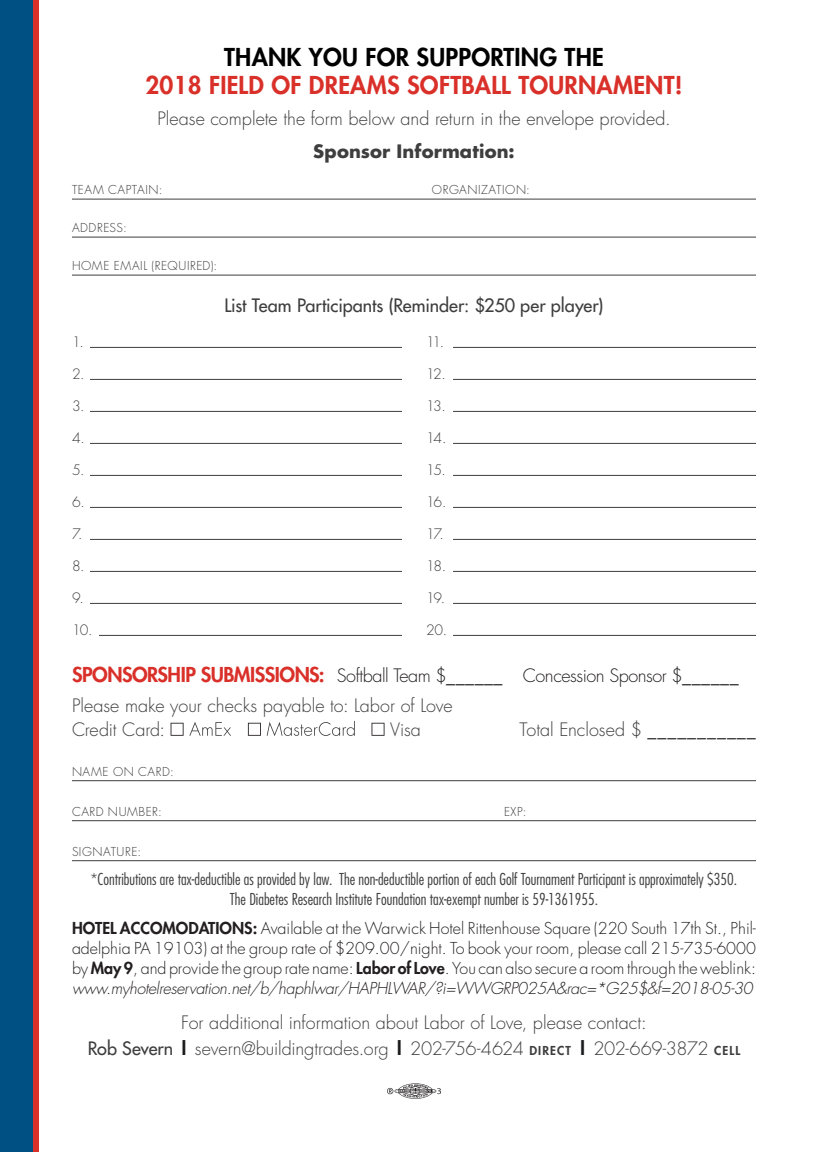
<style>
.page{position:relative;width:828px;height:1152px;background:#fff}
.page>*{position:absolute;margin:0;border:0;box-sizing:border-box;transform-origin:0 0}
.t1{font:800 24px "Futura";letter-spacing:.01em;color:#d93029}
.t2{font:800 24px "Futura";letter-spacing:.01em;color:#000001}
.t3{font:300 18px/29.6px "Futura";letter-spacing:-.005em;color:#3e3e3f}
.t4{font:18px "Futura";letter-spacing:-.005em;color:#3e3e3f}
.t5{font:700 18px "Futura";letter-spacing:.01em;color:#3e3e3f}
.t6{font:300 16px/20px "Futura";color:#231f20;text-align:justify}
.t7{font:300 condensed 16px/20px "Futura";color:#3e3e3f;text-align:center}
.t8{font:300 14px "Futura";letter-spacing:-.085em;color:#3e3e3f}
.t9{font:300 12px "Futura";letter-spacing:.045em;color:#3e3e3f}
.s1{font-weight:800;font-size:20px;color:#d93029}
.s2{color:#231f20}
.s3{font-weight:800}
.s4{font-style:italic}
.s5{font-weight:400}
.s6{font-weight:700;color:#1a1b1c}
.s7{font-weight:800;font-size:12px}
</style>
<div class="page">
<hr style="left:72px;top:199px;width:684px;height:1px;background:#3e3e3f">
<hr style="left:72px;top:237px;width:684px;height:1px;background:#3e3e3f">
<hr style="left:72px;top:275px;width:684px;height:1px;background:#3e3e3f">
<hr style="left:90px;top:347px;width:312px;height:1px;background:#3e3e3f">
<hr style="left:90px;top:379px;width:312px;height:1px;background:#3e3e3f">
<hr style="left:90px;top:411px;width:312px;height:1px;background:#3e3e3f">
<hr style="left:90px;top:443px;width:312px;height:1px;background:#3e3e3f">
<hr style="left:90px;top:475px;width:312px;height:1px;background:#3e3e3f">
<hr style="left:90px;top:507px;width:312px;height:1px;background:#3e3e3f">
<hr style="left:90px;top:539px;width:312px;height:1px;background:#3e3e3f">
<hr style="left:90px;top:571px;width:312px;height:1px;background:#3e3e3f">
<hr style="left:90px;top:603px;width:312px;height:1px;background:#3e3e3f">
<hr style="left:99px;top:635px;width:303px;height:1px;background:#3e3e3f">
<hr style="left:453px;top:347px;width:303px;height:1px;background:#3e3e3f">
<hr style="left:453px;top:379px;width:303px;height:1px;background:#3e3e3f">
<hr style="left:453px;top:411px;width:303px;height:1px;background:#3e3e3f">
<hr style="left:453px;top:443px;width:303px;height:1px;background:#3e3e3f">
<hr style="left:453px;top:475px;width:303px;height:1px;background:#3e3e3f">
<hr style="left:453px;top:507px;width:303px;height:1px;background:#3e3e3f">
<hr style="left:453px;top:539px;width:303px;height:1px;background:#3e3e3f">
<hr style="left:453px;top:571px;width:303px;height:1px;background:#3e3e3f">
<hr style="left:453px;top:603px;width:303px;height:1px;background:#3e3e3f">
<hr style="left:453px;top:635px;width:303px;height:1px;background:#3e3e3f">
<hr style="left:72px;top:780px;width:684px;height:1px;background:#3e3e3f">
<hr style="left:72px;top:820px;width:684px;height:1px;background:#3e3e3f">
<hr style="left:72px;top:860px;width:684px;height:1px;background:#3e3e3f">
<svg style="left:171px;top:722px;width:60px;height:14px"></svg>
<svg style="left:248px;top:723px;width:13px;height:13px"></svg>
<svg style="left:267px;top:721px;width:88px;height:15px"></svg>
<svg style="left:372px;top:723px;width:13px;height:13px"></svg>
<div style="left:0;top:0;width:36px;height:1152px;background:#015084"></div>
<div style="left:33px;top:0;width:6px;height:1152px;background:#d93029"></div>
<svg style="left:387px;top:1083px;width:54px;height:16px"></svg>
<h1 class="t2" style="left:224px;top:41px;width:381px">THANK YOU FOR SUPPORTING THE</h1>
<h1 class="t1" style="left:145px;top:69px;width:539px">2018 FIELD OF DREAMS SOFTBALL TOURNAMENT!</h1>
<p class="t3" style="left:157px;top:104px;width:515px">Please complete the form below and return in the envelope provided.</p>
<p class="t5" style="left:313px;top:139px;width:203px">Sponsor Information:</p>
<p class="t9" style="left:72px;top:182px;width:92px">TEAM CAPTAIN:</p>
<p class="t9" style="left:432px;top:182px;width:100px">ORGANIZATION:</p>
<p class="t9" style="left:72px;top:220px;width:56px">ADDRESS:</p>
<p class="t9" style="left:72px;top:258px;width:147px">HOME EMAIL (REQUIRED):</p>
<p class="t4" style="left:224px;top:294px;width:381px">List Team Participants (Reminder: $250 per player)</p>
<p class="t8" style="left:72px;top:333px;width:13px">1.</p>
<p class="t8" style="left:72px;top:365px;width:14px">2.</p>
<p class="t8" style="left:72px;top:397px;width:14px">3.</p>
<p class="t8" style="left:72px;top:429px;width:14px">4.</p>
<p class="t8" style="left:72px;top:461px;width:14px">5.</p>
<p class="t8" style="left:72px;top:493px;width:14px">6.</p>
<p class="t8" style="left:72px;top:525px;width:12px">7.</p>
<p class="t8" style="left:72px;top:557px;width:14px">8.</p>
<p class="t8" style="left:72px;top:589px;width:13px">9.</p>
<p class="t8" style="left:72px;top:621px;width:22px">10.</p>
<p class="t8" style="left:426px;top:333px;width:20px">11.</p>
<p class="t8" style="left:426px;top:365px;width:21px">12.</p>
<p class="t8" style="left:426px;top:397px;width:21px">13.</p>
<p class="t8" style="left:426px;top:429px;width:22px">14.</p>
<p class="t8" style="left:426px;top:461px;width:21px">15.</p>
<p class="t8" style="left:426px;top:493px;width:22px">16.</p>
<p class="t8" style="left:426px;top:525px;width:19px">17.</p>
<p class="t8" style="left:426px;top:557px;width:22px">18.</p>
<p class="t8" style="left:426px;top:589px;width:21px">19.</p>
<p class="t8" style="left:426px;top:621px;width:23px">20.</p>
<p class="t3" style="left:72px;top:661px;width:668px"><span class="s1">SPONSORSHIP SUBMISSIONS:</span> <span class="s2">Softball Team $</span>______ <span class="s2">Concession Sponsor $</span>______<br>Please make your checks payable to: Labor of Love</p>
<p class="t3" style="left:72px;top:715px;width:94px">Credit Card:</p>
<p class="t3" style="left:390px;top:715px;width:32px">Visa</p>
<p class="t3" style="left:519px;top:715px;width:238px">Total Enclosed $ ___________</p>
<p class="t9" style="left:72px;top:764px;width:103px">NAME ON CARD:</p>
<p class="t9" style="left:72px;top:804px;width:91px">CARD NUMBER:</p>
<p class="t9" style="left:504px;top:804px;width:24px">EXP:</p>
<p class="t9" style="left:72px;top:844px;width:71px">SIGNATURE:</p>
<p class="t7" style="left:91px;top:869px;width:648px">*Contributions are tax-deductible as provided by law. The non-deductible portion of each Golf Tournament Participant is approximately $350.<br>The Diabetes Research Institute Foundation tax-exempt number is 59-1361955.</p>
<p class="t6" style="left:72px;top:918px;width:686px"><span class="s3">HOTEL ACCOMODATIONS:</span> Available at the Warwick Hotel Rittenhouse Square (220 South 17th St., Phil&shy;adelphia PA 19103) at the group rate of $209.00/night. To book your room, please call 215-735-6000 by <span class="s3">May 9</span>, and provide the group rate name: <span class="s3">Labor of Love</span>. You can also secure a room through the weblink: <span class="s4">www.myhotelreservation.net/b/haphlwar/HAPHLWAR/?i=WWGRP025A&amp;rac=*G25$&amp;f=2018-05-30</span></p>
<p class="t3" style="left:88px;top:1009px;width:654px;line-height:26px;text-align:center">For additional information about Labor of Love, please contact:<br><span class="s5">Rob Severn</span> <span class="s6">|</span> severn@buildingtrades.org <span class="s6">|</span> 202-756-4624 <span class="s7">DIRECT</span> <span class="s6">|</span> 202-669-3872 <span class="s7">CELL</span></p>
</div>
